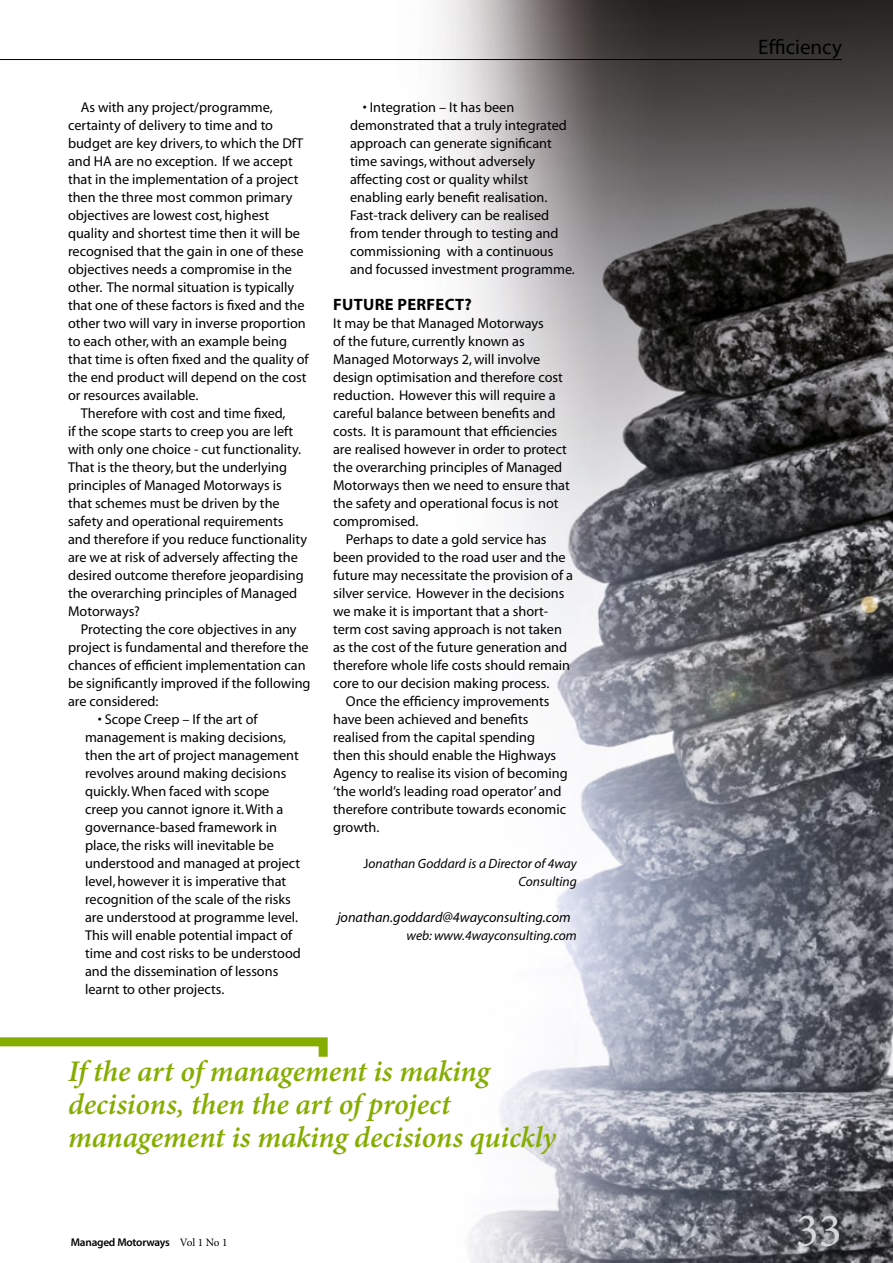
<style>
.page{position:relative;width:893px;height:1263px;background:#fff}
.page>*{position:absolute;margin:0;border:0;box-sizing:border-box;transform-origin:0 0}
.t1{font:48px "Minion Pro";color:#d5d7d8}
.MM_Pullquote{font:italic 600 30px/33px "Minion Pro";letter-spacing:-.005em;color:#85ad00}
.t2{font:21px "Myriad";color:#000}
.MM_Crosshead{font:700 16.5px "Myriad Pro";letter-spacing:.02em;color:#000}
.MM_Body_copy{font:14.25px/18px "Myriad";color:#000}
.MM_Body_copy-2{font:italic 14.25px "Myriad";color:#000}
.MM_Body_copy-3{font:italic 13.5px/18px "Myriad";color:#000;text-align:right}
.t3{font:600 11.25px "Myriad Pro";letter-spacing:-.02em;color:#000}
.s1{font-style:normal}
.s2{font-family:"Minion Pro";font-weight:400}
</style>
<div class="page">
<img style="left:397px;top:0;width:496px;height:1263px">
<hr style="left:0;top:59px;width:842px;height:1px;background:#000">
<svg style="left:0;top:1037px;width:328px;height:20px"></svg>
<p class="MM_Body_copy" style="left:68px;top:98px;width:242px;text-indent:13px">As with any project/programme, certainty of delivery to time and to budget are key drivers, to which the DfT and HA are no exception. If we accept that in the implementation of a project then the three most common primary objectives are lowest cost, highest quality and shortest time then it will be recognised that the gain in one of these objectives needs a compromise in the other. The normal situation is typically that one of these factors is fixed and the other two will vary in inverse proportion to each other, with an example being that time is often fixed and the quality of the end product will depend on the cost or resources available.</p>
<p class="MM_Body_copy" style="left:68px;top:404px;width:241px;text-indent:13px">Therefore with cost and time fixed,<br>if the scope starts to creep you are left with only one choice - cut functionality.<br>That is the theory, but the underlying principles of Managed Motorways is that schemes must be driven by the safety and operational requirements and therefore if you reduce functionality are we at risk of adversely affecting the desired outcome therefore jeopardising the overarching principles of Managed Motorways?</p>
<p class="MM_Body_copy" style="left:68px;top:620px;width:244px;text-indent:13px">Protecting the core objectives in any project is fundamental and therefore the chances of efficient implementation can be significantly improved if the following are considered:</p>
<p class="MM_Body_copy" style="left:85px;top:710px;width:217px;text-indent:13px">• Scope Creep – If the art of management is making decisions, then the art of project management revolves around making decisions quickly. When faced with scope creep you cannot ignore it. With a governance-based framework in place, the risks will inevitable be understood and managed at project level, however it is imperative that recognition of the scale of the risks are understood at programme level.<br>This will enable potential impact of time and cost risks to be understood and the dissemination of lessons learnt to other projects.</p>
<p class="MM_Body_copy" style="left:350px;top:98px;width:226px;text-indent:13px">• Integration – It has been demonstrated that a truly integrated approach can generate significant time savings, without adversely affecting cost or quality whilst enabling early benefit realisation.<br>Fast-track delivery can be realised from tender through to testing and commissioning with a continuous and focussed investment programme.</p>
<p class="MM_Crosshead" style="left:333px;top:293px;width:140px">FUTURE PERFECT?</p>
<p class="MM_Body_copy" style="left:333px;top:314px;width:238px">It may be that Managed Motorways<br>of the future, currently known as Managed Motorways 2, will involve design optimisation and therefore cost reduction. However this will require a careful balance between benefits and costs. It is paramount that efficiencies are realised however in order to protect the overarching principles of Managed Motorways then we need to ensure that the safety and operational focus is not compromised.</p>
<p class="MM_Body_copy" style="left:333px;top:530px;width:242px;text-indent:13px">Perhaps to date a gold service has been provided to the road user and the future may necessitate the provision of a silver service. However in the decisions we make it is important that a short&shy;term cost saving approach is not taken as the cost of the future generation and therefore whole life costs should remain core to our decision making process.</p>
<p class="MM_Body_copy" style="left:333px;top:692px;width:236px;text-indent:13px">Once the efficiency improvements have been achieved and benefits realised from the capital spending<br>then this should enable the Highways Agency to realise its vision of becoming ‘the world’s leading road operator’ and therefore contribute towards economic growth.</p>
<p class="MM_Body_copy-3" style="left:363px;top:855px;width:215px"><span class="s1">J</span>onathan Goddard is a Director of 4way<br>Consulting</p>
<p class="MM_Body_copy-2" style="left:337px;top:910px;width:235px">jonathan.goddard@4wayconsulting.com</p>
<p class="MM_Body_copy-3" style="left:407px;top:927px;width:172px">web: www.4wayconsulting.com</p>
<p class="MM_Pullquote" style="left:68px;top:1056px;width:489px">If the art of management is making decisions, then the art of project management is making decisions quickly</p>
<p class="t3" style="left:71px;top:1235px;width:158px">Managed Motorways <span class="s2">Vol 1 No 1</span></p>
<p class="t2" style="left:758px;top:37px;width:85px">Efficiency</p>
<p class="t1" style="left:796px;top:1198px;width:48px">33</p>
</div>
